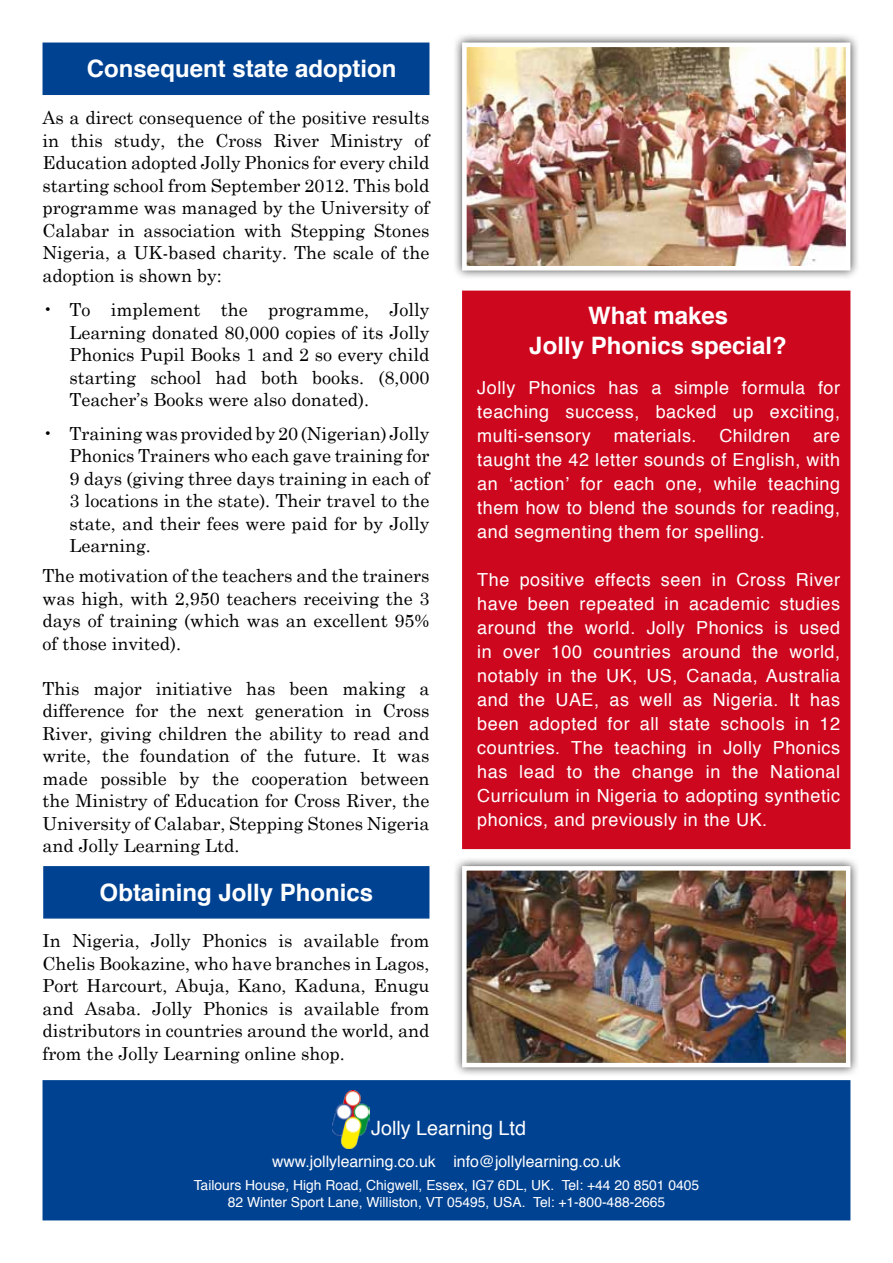
<style>
.page{position:relative;width:893px;height:1263px;background:#fff}
.page>*{position:absolute;margin:0;border:0;box-sizing:border-box;transform-origin:0 0}
.t1{font:700 24px/30px "Helvetica";color:#fff;text-align:center}
.t2{font:19.8px "Helvetica";color:#fff}
.t3{font:18px/22.5px "Century Schoolbook";color:#000;text-align:justify}
.t4{font:18px/24px "Helvetica";letter-spacing:.03em;color:#fff;text-align:justify}
.t5{font:15.9px "Helvetica";color:#fff}
.t6{font:13.8px/17px "Helvetica";color:#fff;text-align:center}
</style>
<div class="page">
<div style="left:43px;top:43px;width:386px;height:52px;background:#004292"></div>
<div style="left:462px;top:291px;width:388px;height:558px;background:#cd071e;border:1px solid #cd071e"></div>
<div style="left:43px;top:866px;width:386px;height:52px;background:#004292;border:2px solid #004292"></div>
<div style="left:452px;top:33px;width:408px;height:247px;background:#000;opacity:.75"></div>
<img style="left:468px;top:49px;width:376px;height:216px">
<div style="left:462px;top:43px;width:388px;height:228px;border:5px solid #fff"></div>
<div style="left:43px;top:1080px;width:807px;height:140px;background:#004292;border:2px solid #004292"></div>
<img style="left:333px;top:1091px;width:37px;height:57px">
<div style="left:452px;top:856px;width:408px;height:221px;background:#000;opacity:.75"></div>
<img style="left:467px;top:871px;width:378px;height:191px">
<div style="left:462px;top:866px;width:388px;height:201px;border:4px solid #fff"></div>
<h1 class="t1" style="left:87px;top:54px;width:311px">Consequent state adoption</h1>
<p class="t3" style="left:43px;top:106px;width:388px">As a direct consequence of the positive results in this study, the Cross River Ministry of Education adopted Jolly Phonics for every child starting school from September 2012. This bold programme was managed by the University of Calabar in association with Stepping Stones Nigeria, a UK-based charity. The scale of the adoption is shown by:</p>
<p class="t3" style="left:70px;top:298px;width:361px;text-indent:-27px">• To implement the programme, Jolly Learning donated 80,000 copies of its Jolly Phonics Pupil Books 1 and 2 so every child starting school had both books. (8,000<br>Teacher’s Books were also donated).</p>
<p class="t3" style="left:70px;top:421px;width:361px;text-indent:-27px">• Training was provided by 20 (Nigerian) Jolly Phonics Trainers who each gave training for 9 days (giving three days training in each of 3 locations in the state). Their travel to the state, and their fees were paid for by Jolly Learning.</p>
<p class="t3" style="left:43px;top:564px;width:388px">The motivation of the teachers and the trainers was high, with 2,950 teachers receiving the 3 days of training (which was an excellent 95% of those invited).</p>
<p class="t3" style="left:43px;top:676px;width:388px">This major initiative has been making a difference for the next generation in Cross River, giving children the ability to read and write, the foundation of the future. It was made possible by the cooperation between the Ministry of Education for Cross River, the University of Calabar, Stepping Stones Nigeria and Jolly Learning Ltd.</p>
<h1 class="t1" style="left:100px;top:877px;width:275px">Obtaining Jolly Phonics</h1>
<p class="t3" style="left:43px;top:929px;width:388px">In Nigeria, Jolly Phonics is available from Chelis Bookazine, who have branches in Lagos, Port Harcourt, Abuja, Kano, Kaduna, Enugu and Asaba. Jolly Phonics is available from distributors in countries around the world, and from the Jolly Learning online shop.</p>
<h1 class="t1" style="left:529px;top:301px;width:259px">What makes<br>Jolly Phonics special?</h1>
<p class="t4" style="left:477px;top:376px;width:364px">Jolly Phonics has a simple formula for teaching success, backed up exciting, multi-sensory</p>
<p class="t4" style="left:614px;top:424px;width:84px">materials.</p>
<p class="t4" style="left:719px;top:424px;width:72px">Children</p>
<p class="t4" style="left:477px;top:424px;width:364px;text-indent:336px">are taught the 42 letter sounds of English, with an ‘action’ for each one, while teaching them how to blend the sounds for reading, and segmenting them for spelling.</p>
<p class="t4" style="left:477px;top:568px;width:364px">The positive effects seen in Cross River have been repeated in academic studies around the world. Jolly Phonics is used in over 100 countries around the world, notably in the UK, US, Canada, Australia and the UAE, as well as Nigeria. It has been adopted for all state schools in 12 countries. The teaching in Jolly Phonics has lead to the change in the National Curriculum in Nigeria to adopting synthetic phonics, and previously in the UK.</p>
<p class="t2" style="left:371px;top:1113px;width:156px">Jolly Learning Ltd</p>
<p class="t5" style="left:272px;top:1149px;width:350px">www.jollylearning.co.uk info@jollylearning.co.uk</p>
<p class="t6" style="left:194px;top:1177px;width:507px">Tailours House, High Road, Chigwell, Essex, IG7 6DL, UK. Tel: +44 20 8501 0405<br>82 Winter Sport Lane, Williston, VT 05495, USA. Tel: +1-800-488-2665</p>
</div>
